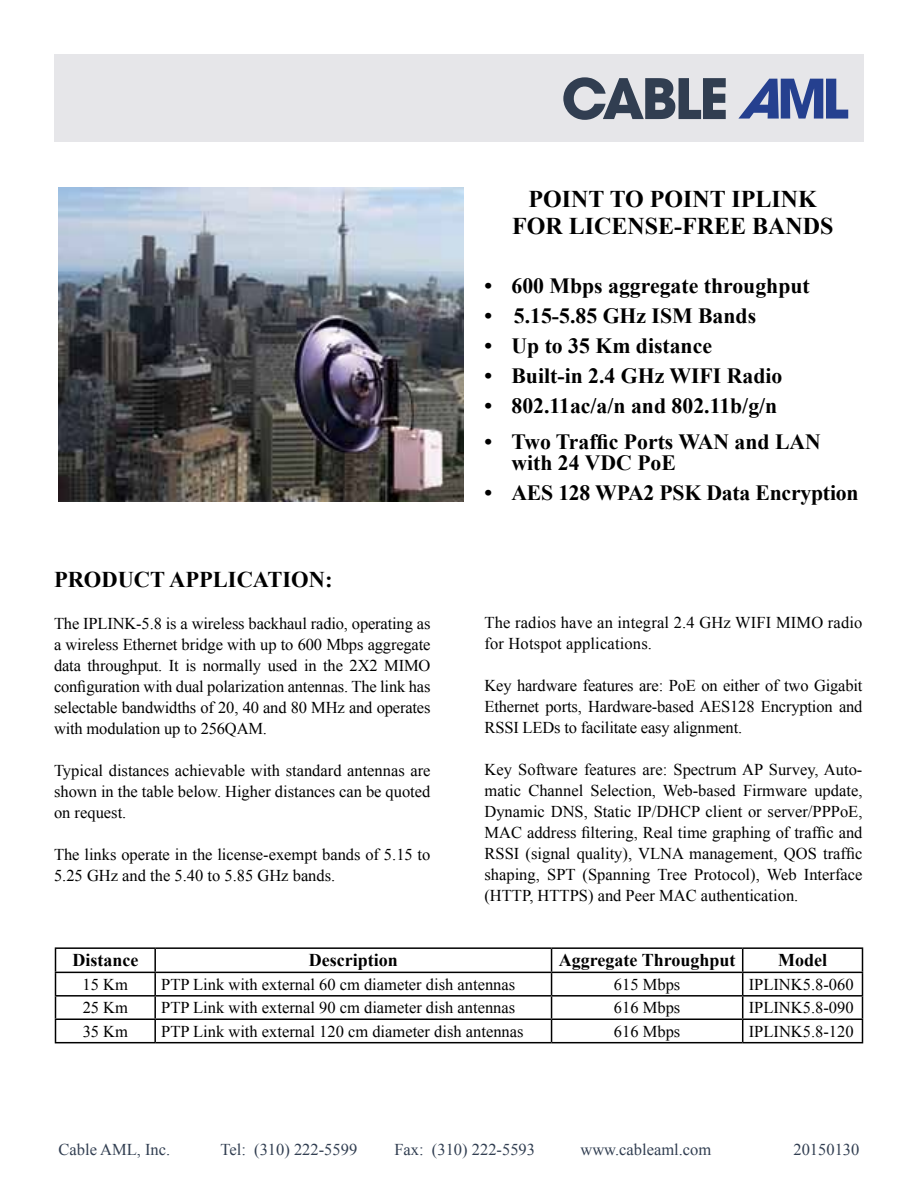
<style>
.page{position:relative;width:918px;height:1188px;background:#fff}
.page>*{position:absolute;margin:0;border:0;box-sizing:border-box;transform-origin:0 0}
.t1{font:700 24px/27px "Times New Roman";color:#000;text-align:center}
.t2{font:700 22.5px "Times New Roman";color:#000}
.t3{font:700 21.75px/21px "Times New Roman";color:#000}
.t4{font:700 18px "Times New Roman";color:#000}
.t5{font:16.5px/21px "Times New Roman";color:#000;text-align:justify}
.t6{font:16.5px "Times New Roman";color:#313e51}
</style>
<div class="page">
<div style="left:54px;top:54px;width:810px;height:88px;background:#e6e6e9"></div>
<svg style="left:738px;top:79px;width:110px;height:40px"></svg>
<svg style="left:563px;top:77px;width:163px;height:43px"></svg>
<img style="left:58px;top:188px;width:406px;height:313px">
<hr style="left:55px;top:947px;width:100px;height:2px;background:#000">
<hr style="left:155px;top:947px;width:397px;height:2px;background:#000">
<hr style="left:154px;top:949px;width:2px;height:23px;background:#000">
<hr style="left:552px;top:947px;width:191px;height:2px;background:#000">
<hr style="left:743px;top:947px;width:120px;height:2px;background:#000">
<hr style="left:55px;top:972px;width:100px;height:1px;background:#000">
<hr style="left:155px;top:972px;width:397px;height:1px;background:#000">
<hr style="left:154px;top:973px;width:2px;height:22px;background:#000">
<hr style="left:552px;top:972px;width:191px;height:1px;background:#000">
<hr style="left:743px;top:972px;width:120px;height:1px;background:#000">
<hr style="left:55px;top:995px;width:100px;height:2px;background:#000">
<hr style="left:155px;top:995px;width:397px;height:2px;background:#000">
<hr style="left:154px;top:997px;width:2px;height:22px;background:#000">
<hr style="left:552px;top:995px;width:191px;height:2px;background:#000">
<hr style="left:743px;top:995px;width:120px;height:2px;background:#000">
<hr style="left:55px;top:1019px;width:100px;height:1px;background:#000">
<svg style="left:55px;top:949px;width:1px;height:93px"></svg>
<hr style="left:155px;top:1019px;width:397px;height:1px;background:#000">
<hr style="left:154px;top:1020px;width:2px;height:22px;background:#000">
<hr style="left:552px;top:1019px;width:191px;height:1px;background:#000">
<svg style="left:551px;top:949px;width:1px;height:93px"></svg>
<hr style="left:743px;top:1019px;width:120px;height:1px;background:#000">
<svg style="left:742px;top:949px;width:1px;height:93px"></svg>
<svg style="left:862px;top:949px;width:1px;height:93px"></svg>
<hr style="left:55px;top:1042px;width:100px;height:1px;background:#000">
<hr style="left:155px;top:1042px;width:397px;height:1px;background:#000">
<hr style="left:552px;top:1042px;width:191px;height:1px;background:#000">
<hr style="left:743px;top:1042px;width:120px;height:1px;background:#000">
<h1 class="t1" style="left:512px;top:185px;width:323px">POINT TO POINT IPLINK<br>FOR LICENSE-FREE BANDS</h1>
<h2 class="t2" style="left:54px;top:564px;width:280px">PRODUCT APPLICATION:</h2>
<p class="t5" style="left:54px;top:612px;width:378px">The IPLINK-5.8 is a wireless backhaul radio, operating as a wireless Ethernet bridge with up to 600 Mbps aggregate data throughput. It is normally used in the 2X2 MIMO configuration with dual polarization antennas. The link has selectable bandwidths of 20, 40 and 80 MHz and operates with modulation up to 256QAM.</p>
<p class="t5" style="left:54px;top:759px;width:378px">Typical distances achievable with standard antennas are shown in the table below. Higher distances can be quoted on request.</p>
<p class="t5" style="left:54px;top:843px;width:378px">The links operate in the license-exempt bands of 5.15 to<br>5.25 GHz and the 5.40 to 5.85 GHz bands.</p>
<h3 class="t3" style="left:484px;top:274px;width:327px">• 600 Mbps aggregate throughput</h3>
<h3 class="t3" style="left:484px;top:304px;width:273px">• 5.15-5.85 GHz ISM Bands</h3>
<h3 class="t3" style="left:484px;top:334px;width:229px">• Up to 35 Km distance</h3>
<h3 class="t3" style="left:484px;top:364px;width:299px">• Built-in 2.4 GHz WIFI Radio</h3>
<h3 class="t3" style="left:484px;top:394px;width:294px">• 802.11ac/a/n and 802.11b/g/n</h3>
<h3 class="t3" style="left:511px;top:430px;width:311px;text-indent:-27px">• Two Traffic Ports WAN and LAN with 24 VDC PoE</h3>
<h3 class="t3" style="left:484px;top:481px;width:376px">• AES 128 WPA2 PSK Data Encryption</h3>
<p class="t5" style="left:485px;top:611px;width:379px">The radios have an integral 2.4 GHz WIFI MIMO radio for Hotspot applications.</p>
<p class="t5" style="left:485px;top:674px;width:380px">Key hardware features are: PoE on either of two Gigabit Ethernet ports, Hardware-based AES128 Encryption and RSSI LEDs to facilitate easy alignment.</p>
<p class="t5" style="left:485px;top:758px;width:380px">Key Software features are: Spectrum AP Survey, Auto&shy;matic Channel Selection, Web-based Firmware update, Dynamic DNS, Static IP/DHCP client or server/PPPoE, MAC address filtering, Real time graphing of traffic and RSSI (signal quality), VLNA management, QOS traffic shaping, SPT (Spanning Tree Protocol), Web Interface (HTTP, HTTPS) and Peer MAC authentication.</p>
<p class="t4" style="left:72px;top:948px;width:67px">Distance</p>
<p class="t4" style="left:309px;top:948px;width:90px">Description</p>
<p class="t4" style="left:559px;top:948px;width:178px">Aggregate Throughput</p>
<p class="t4" style="left:778px;top:948px;width:50px">Model</p>
<p class="t5" style="left:83px;top:974px;width:47px">15 Km</p>
<p class="t5" style="left:161px;top:974px;width:356px">PTP Link with external 60 cm diameter dish antennas</p>
<p class="t5" style="left:614px;top:974px;width:68px">615 Mbps</p>
<p class="t5" style="left:749px;top:974px;width:106px">IPLINK5.8-060</p>
<p class="t5" style="left:83px;top:997px;width:47px">25 Km</p>
<p class="t5" style="left:161px;top:997px;width:356px">PTP Link with external 90 cm diameter dish antennas</p>
<p class="t5" style="left:614px;top:997px;width:68px">616 Mbps</p>
<p class="t5" style="left:749px;top:997px;width:106px">IPLINK5.8-090</p>
<p class="t5" style="left:83px;top:1020px;width:47px">35 Km</p>
<p class="t5" style="left:161px;top:1020px;width:364px">PTP Link with external 120 cm diameter dish antennas</p>
<p class="t5" style="left:614px;top:1020px;width:68px">616 Mbps</p>
<p class="t5" style="left:749px;top:1020px;width:106px">IPLINK5.8-120</p>
<p class="t6" style="left:58px;top:1138px;width:113px">Cable AML, Inc.</p>
<p class="t6" style="left:220px;top:1138px;width:138px">Tel: (310) 222-5599</p>
<p class="t6" style="left:394px;top:1138px;width:142px">Fax: (310) 222-5593</p>
<p class="t6" style="left:580px;top:1138px;width:132px">www.cableaml.com</p>
<p class="t6" style="left:793px;top:1138px;width:67px">20150130</p>
</div>
